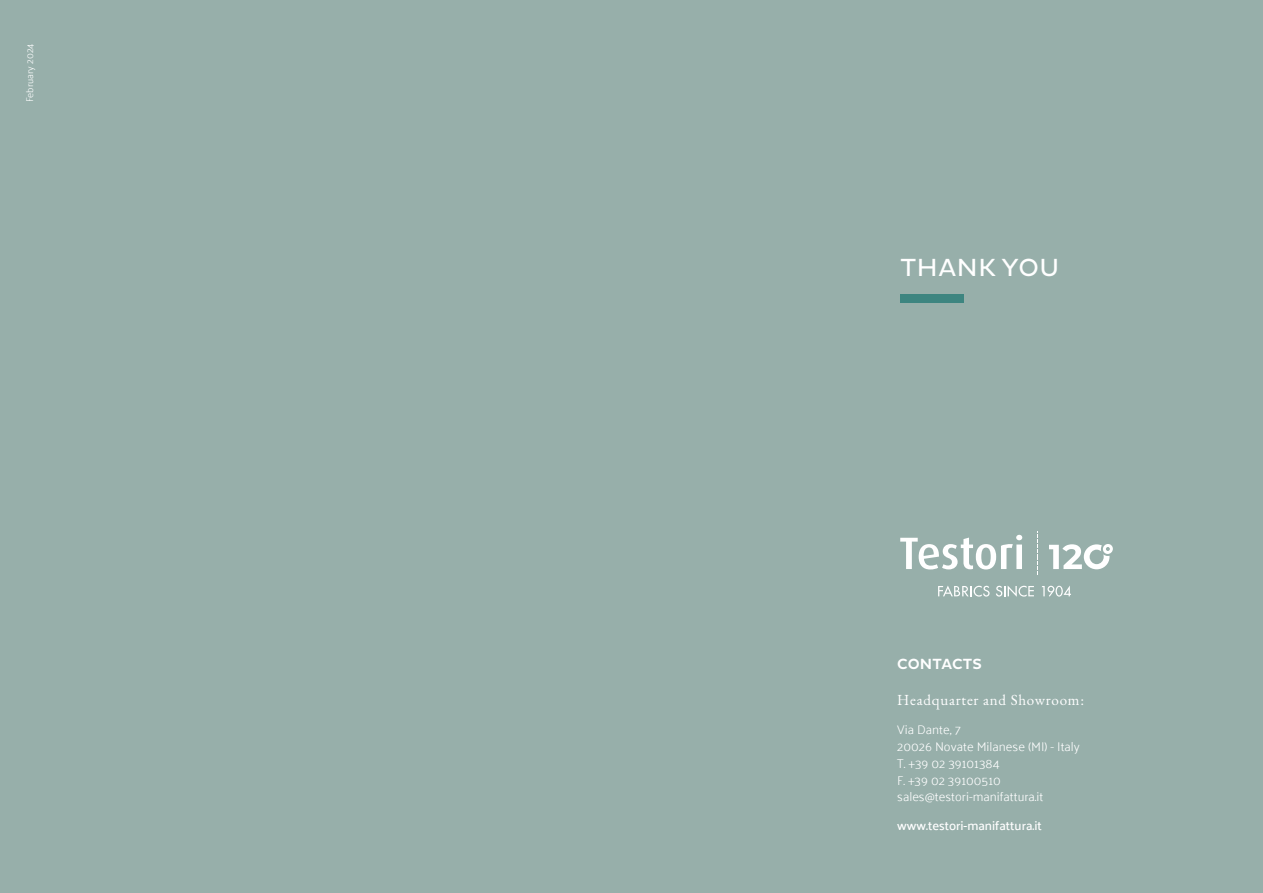
<style>
.page{position:relative;width:1263px;height:893px;background:#97afaa}
.page>*{position:absolute;margin:0;border:0;box-sizing:border-box;transform-origin:0 0}
.t1{font:25.2px "Pluto Sans";letter-spacing:.025em;color:#fff}
.t2{font:15px "EB Garamond";letter-spacing:.05em;color:#fff}
.t3{font:500 15px "Pluto Sans";letter-spacing:.01em;color:#fff}
.t4{font:300 12.75px "Palanquin";color:#fff}
.t5{font:500 12.75px "Palanquin";color:#fff}
.t6{font:300 9.75px "Palanquin";color:#fff}
</style>
<div class="page">
<div style="left:900px;top:294px;width:64px;height:8px;background:#3d8580"></div>
<svg style="left:1049px;top:544px;width:64px;height:25px"></svg>
<svg style="left:900px;top:535px;width:122px;height:34px"></svg>
<svg style="left:1037px;top:531px;width:1px;height:44px"></svg>
<svg style="left:938px;top:585px;width:51px;height:12px"></svg>
<svg style="left:996px;top:585px;width:38px;height:12px"></svg>
<svg style="left:1042px;top:585px;width:29px;height:12px"></svg>
<p class="t6" style="left:24px;top:102px;width:60px;rotate:-90deg">February 2024</p>
<p class="t1" style="left:900px;top:253px;width:160px">THANK YOU</p>
<p class="t3" style="left:897px;top:656px;width:86px">CONTACTS</p>
<p class="t2" style="left:897px;top:690px;width:188px">Headquarter and Showroom:</p>
<p class="t4" style="left:897px;top:722px;width:65px">Via Dante, 7</p>
<p class="t4" style="left:897px;top:739px;width:184px">20026 Novate Milanese (MI) - Italy</p>
<p class="t4" style="left:897px;top:756px;width:104px">T. +39 02 39101384</p>
<p class="t4" style="left:897px;top:773px;width:105px">F. +39 02 39100510</p>
<p class="t4" style="left:897px;top:789px;width:148px">sales@testori-manifattura.it</p>
<p class="t5" style="left:897px;top:818px;width:146px">www.testori-manifattura.it</p>
</div>
